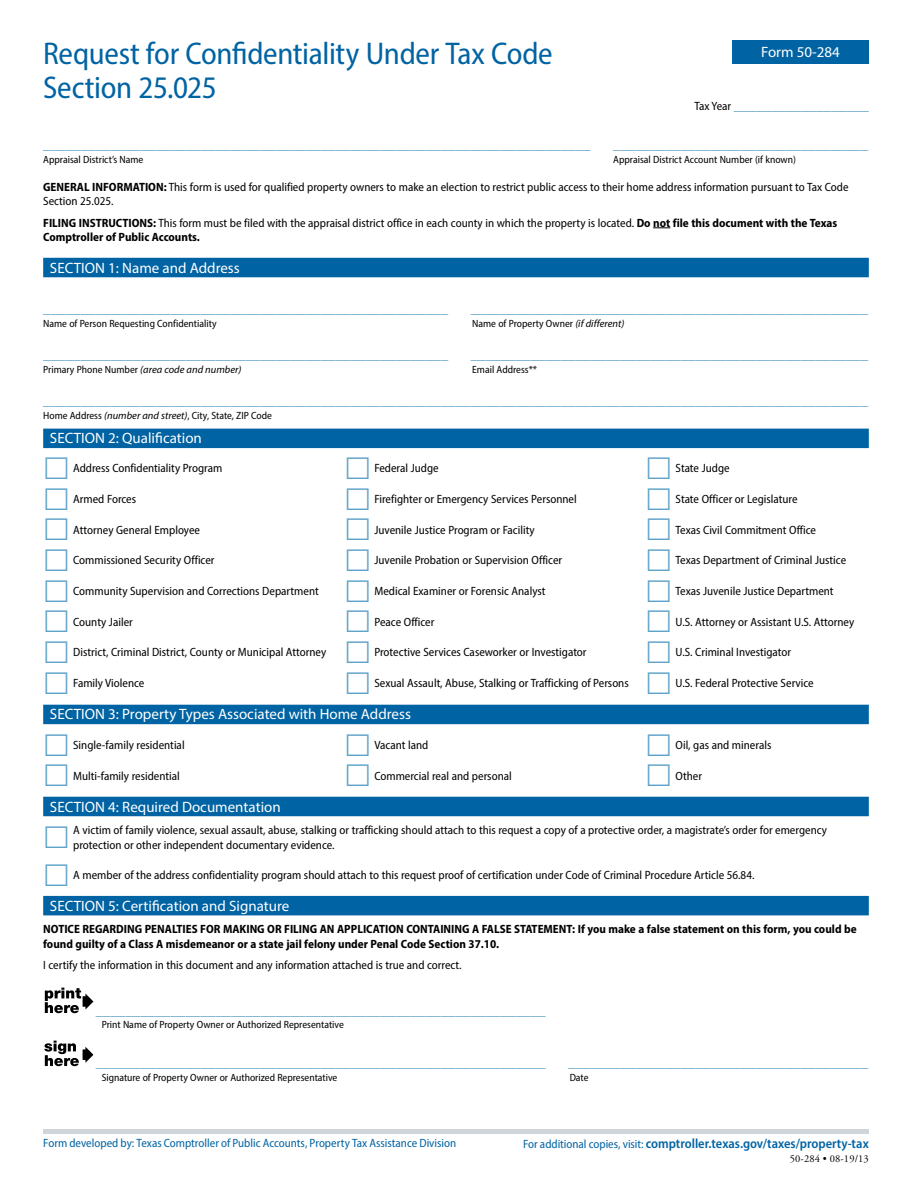
<style>
.page{position:relative;width:918px;height:1188px;background:#fff}
.page>*{position:absolute;margin:0;border:0;box-sizing:border-box;transform-origin:0 0}
.t1{font:semi-condensed 31.5px/34.5px "Myriad Pro";letter-spacing:-.01em;color:#0063a3}
.t2{font:semi-condensed 15px "Myriad Pro";color:#5fa3c9}
.t3{font:15px "Myriad Pro";color:#fff}
.t4{font:600 semi-condensed 13.5px "Myriad Pro";color:#0063a3}
.t5{font:semi-condensed 12px/14.4px "Myriad Pro";color:#000}
.t6{font:700 semi-condensed 12px/14.4px "Myriad Pro";color:#000}
.p1_Footer_Text_NEW{font:semi-condensed 12px "Myriad Pro";color:#0063a3}
.t7{font:semi-condensed 10.5px "Myriad Pro";color:#000}
.t8{font:italic 10.5px "Myriad Pro";color:#000}
.p2_Form____Bottom_1{font:10.5px "Adobe Garamond Pro";letter-spacing:.01em;color:#000}
.s1{font-size:12px;color:#000}
.s2{font-weight:700}
.s3{font-style:italic;font-stretch:normal}
.s4{font-style:normal;font-stretch:semi-condensed}
</style>
<div class="page">
<hr style="left:43px;top:1129px;width:826px;height:4px;background:#d0d5d9">
<div style="left:732px;top:40px;width:137px;height:24px;background:#0063a3"></div>
<svg style="left:653px;top:228px;width:17px;height:1px"></svg>
<div style="left:43px;top:258px;width:826px;height:19px;background:#0063a3"></div>
<div style="left:43px;top:429px;width:826px;height:19px;background:#0063a3"></div>
<div style="left:43px;top:705px;width:826px;height:19px;background:#0063a3"></div>
<div style="left:43px;top:797px;width:826px;height:19px;background:#0063a3"></div>
<div style="left:43px;top:896px;width:826px;height:19px;background:#0063a3"></div>
<svg style="left:45px;top:988px;width:48px;height:25px"></svg>
<hr style="left:83px;top:1049px;width:4px;height:11px;background:#000">
<svg style="left:85px;top:1047px;width:8px;height:16px"></svg>
<svg style="left:44px;top:1041px;width:35px;height:25px"></svg>
<h1 class="t1" style="left:43px;top:36px;width:511px">Request for Confidentiality Under Tax Code<br>Section 25.025</h1>
<h1 class="t3" style="left:761px;top:43px;width:80px">Form 50-284</h1>
<p class="t2" style="left:694px;top:96px;width:176px"><span class="s1">Tax Year</span> __________________</p>
<p class="t2" style="left:43px;top:135px;width:549px">_________________________________________________________________________</p>
<p class="t2" style="left:613px;top:135px;width:256px">__________________________________</p>
<p class="t7" style="left:43px;top:153px;width:102px">Appraisal District’s Name</p>
<p class="t7" style="left:613px;top:153px;width:184px">Appraisal District Account Number (if known)</p>
<p class="t5" style="left:43px;top:180px;width:807px"><span class="s2">GENERAL INFORMATION:</span> This form is used for qualified property owners to make an election to restrict public access to their home address information pursuant to Tax Code<br>Section 25.025.</p>
<p class="t5" style="left:43px;top:215px;width:796px"><span class="s2">FILING INSTRUCTIONS:</span> This form must be filed with the appraisal district office in each county in which the property is located. <span class="s2">Do not file this document with the Texas<br>Comptroller of Public Accounts.</span></p>
<h2 class="t3" style="left:50px;top:258px;width:191px">SECTION 1: Name and Address</h2>
<p class="t2" style="left:43px;top:299px;width:406px">______________________________________________________</p>
<p class="t2" style="left:471px;top:299px;width:399px">_____________________________________________________</p>
<p class="t7" style="left:43px;top:317px;width:175px">Name of Person Requesting Confidentiality</p>
<p class="t7" style="left:472px;top:317px;width:154px">Name of Property Owner <span class="s3">(if different)</span></p>
<p class="t2" style="left:43px;top:345px;width:406px">______________________________________________________</p>
<p class="t2" style="left:471px;top:345px;width:399px">_____________________________________________________</p>
<p class="t8" style="left:43px;top:363px;width:200px"><span class="s4">Primary Phone Number</span> (area code and number)</p>
<p class="t7" style="left:472px;top:363px;width:66px">Email Address**</p>
<p class="t2" style="left:43px;top:391px;width:826px">______________________________________________________________________________________________________________</p>
<p class="t7" style="left:43px;top:409px;width:230px">Home Address <span class="s3">(number and street)</span>, City, State, ZIP Code</p>
<h2 class="t3" style="left:50px;top:429px;width:153px">SECTION 2: Qualification</h2>
<p class="t5" style="left:73px;top:461px;width:151px">Address Confidentiality Program</p>
<p class="t5" style="left:73px;top:492px;width:64px">Armed Forces</p>
<p class="t5" style="left:73px;top:522px;width:128px">Attorney General Employee</p>
<p class="t5" style="left:73px;top:553px;width:143px">Commissioned Security Officer</p>
<p class="t5" style="left:73px;top:584px;width:247px">Community Supervision and Corrections Department</p>
<p class="t5" style="left:73px;top:614px;width:61px">County Jailer</p>
<p class="t5" style="left:73px;top:645px;width:255px">District, Criminal District, County or Municipal Attorney</p>
<p class="t5" style="left:73px;top:676px;width:73px">Family Violence</p>
<p class="t5" style="left:374px;top:461px;width:66px">Federal Judge</p>
<p class="t5" style="left:374px;top:492px;width:204px">Firefighter or Emergency Services Personnel</p>
<p class="t5" style="left:374px;top:522px;width:162px">Juvenile Justice Program or Facility</p>
<p class="t5" style="left:374px;top:553px;width:189px">Juvenile Probation or Supervision Officer</p>
<p class="t5" style="left:374px;top:584px;width:173px">Medical Examiner or Forensic Analyst</p>
<p class="t5" style="left:374px;top:614px;width:62px">Peace Officer</p>
<p class="t5" style="left:374px;top:645px;width:214px">Protective Services Caseworker or Investigator</p>
<p class="t5" style="left:374px;top:676px;width:256px">Sexual Assault, Abuse, Stalking or Trafficking of Persons</p>
<p class="t5" style="left:676px;top:461px;width:56px">State Judge</p>
<p class="t5" style="left:676px;top:492px;width:123px">State Officer or Legislature</p>
<p class="t5" style="left:676px;top:522px;width:142px">Texas Civil Commitment Office</p>
<p class="t5" style="left:676px;top:553px;width:172px">Texas Department of Criminal Justice</p>
<p class="t5" style="left:676px;top:584px;width:160px">Texas Juvenile Justice Department</p>
<p class="t5" style="left:676px;top:614px;width:180px">U.S. Attorney or Assistant U.S. Attorney</p>
<p class="t5" style="left:676px;top:645px;width:117px">U.S. Criminal Investigator</p>
<p class="t5" style="left:676px;top:676px;width:140px">U.S. Federal Protective Service</p>
<h2 class="t3" style="left:50px;top:705px;width:363px">SECTION 3: Property Types Associated with Home Address</h2>
<p class="t5" style="left:73px;top:738px;width:113px">Single-family residential</p>
<p class="t5" style="left:73px;top:768px;width:108px">Multi-family residential</p>
<p class="t5" style="left:374px;top:738px;width:56px">Vacant land</p>
<p class="t5" style="left:374px;top:768px;width:139px">Commercial real and personal</p>
<p class="t5" style="left:676px;top:738px;width:97px">Oil, gas and minerals</p>
<p class="t5" style="left:676px;top:768px;width:28px">Other</p>
<h2 class="t3" style="left:50px;top:797px;width:232px">SECTION 4: Required Documentation</h2>
<p class="t5" style="left:73px;top:823px;width:755px">A victim of family violence, sexual assault, abuse, stalking or trafficking should attach to this request a copy of a protective order, a magistrate’s order for emergency protection or other independent documentary evidence.</p>
<p class="t5" style="left:73px;top:868px;width:683px">A member of the address confidentiality program should attach to this request proof of certification under Code of Criminal Procedure Article 56.84.</p>
<h2 class="t3" style="left:50px;top:896px;width:241px">SECTION 5: Certification and Signature</h2>
<p class="t6" style="left:43px;top:922px;width:815px">NOTICE REGARDING PENALTIES FOR MAKING OR FILING AN APPLICATION CONTAINING A FALSE STATEMENT: If you make a false statement on this form, you could be found guilty of a Class A misdemeanor or a state jail felony under Penal Code Section 37.10.</p>
<p class="t5" style="left:43px;top:958px;width:420px">I certify the information in this document and any information attached is true and correct.</p>
<p class="t2" style="left:96px;top:1000px;width:452px">____________________________________________________________</p>
<p class="t7" style="left:102px;top:1018px;width:244px">Print Name of Property Owner or Authorized Representative</p>
<p class="t2" style="left:96px;top:1053px;width:452px">____________________________________________________________</p>
<p class="t2" style="left:568px;top:1053px;width:301px">________________________________________</p>
<p class="t7" style="left:102px;top:1071px;width:237px">Signature of Property Owner or Authorized Representative</p>
<p class="t7" style="left:570px;top:1071px;width:20px">Date</p>
<p class="p1_Footer_Text_NEW" style="left:43px;top:1136px;width:414px">Form developed by: Texas Comptroller of Public Accounts, Property Tax Assistance Division</p>
<p class="p1_Footer_Text_NEW" style="left:523px;top:1137px;width:122px">For additional copies, visit:</p>
<p class="t4" style="left:646px;top:1135px;width:225px">comptroller.texas.gov/taxes/property-tax</p>
<p class="p2_Form____Bottom_1" style="left:790px;top:1152px;width:80px">50-284 • 08-19/13</p>
</div>
